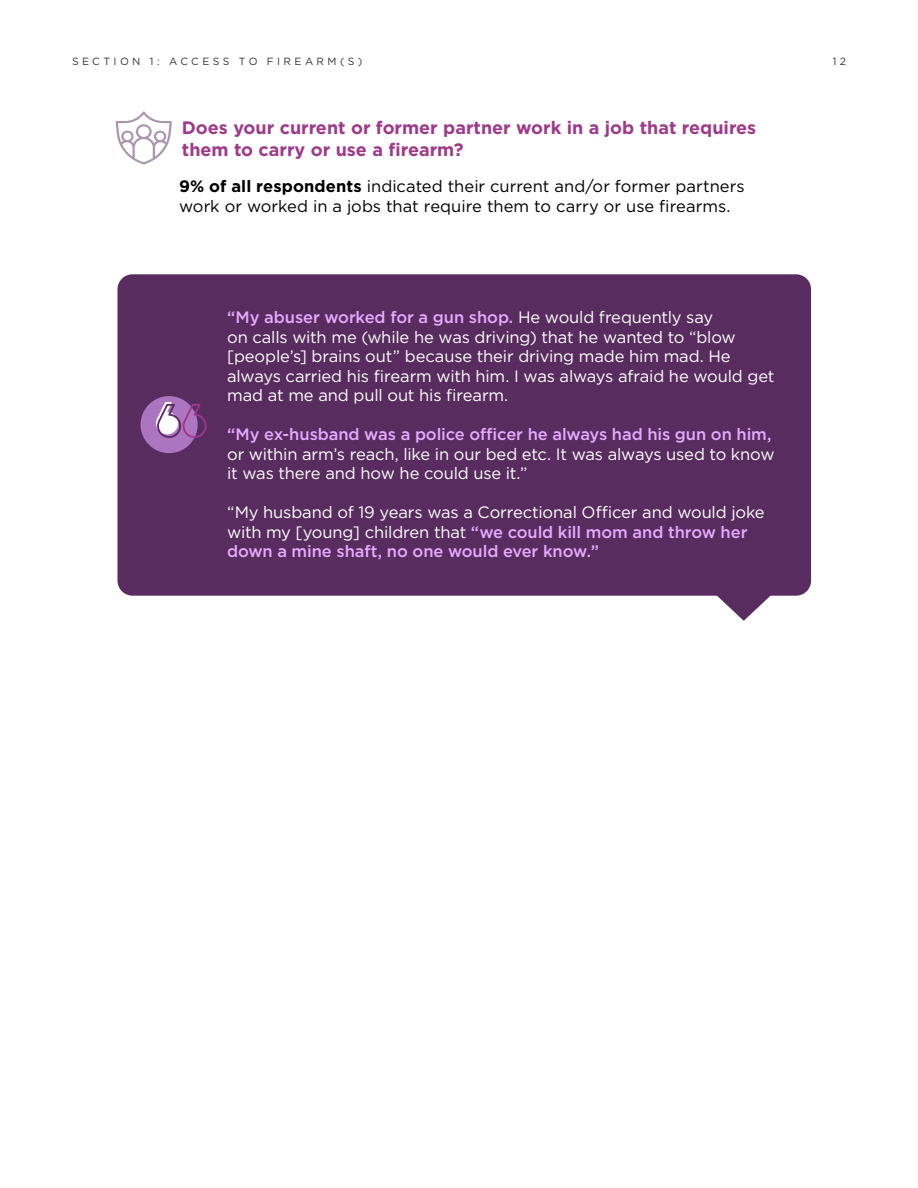
<style>
.page{position:relative;width:918px;height:1188px;background:#fff}
.page>*{position:absolute;margin:0;border:0;box-sizing:border-box;transform-origin:0 0}
.t1{font:700 18px/21.6px "Gotham";color:#9e3a8a}
.t2{font:16.5px/19.5px "Gotham";letter-spacing:-.01em;color:#fff}
.t3{font:16.5px/19.8px "Gotham";color:#000}
.t4{font:500 16.5px "Gotham";letter-spacing:-.005em;color:#e3aaff}
.t5{font:10.35px "Gotham";letter-spacing:.33em;color:#333132}
.s1{font-weight:700}
.s2{font-weight:500;color:#e3aaff}
</style>
<div class="page">
<svg style="left:116px;top:111px;width:56px;height:54px"></svg>
<div style="left:117px;top:274px;width:694px;height:322px;background:#592c5f;border-radius:15px"></div>
<div style="left:141px;top:396px;width:57px;height:57px;background:#ac75bf;border-radius:50%"></div>
<svg style="left:156px;top:402px;width:51px;height:37px"></svg>
<svg style="left:708px;top:595px;width:72px;height:26px"></svg>
<p class="t5" style="left:72px;top:55px;width:292px">SECTION 1: ACCESS TO FIREARM(S)</p>
<p class="t5" style="left:833px;top:54px;width:15px">1 2</p>
<p class="t1" style="left:182px;top:117px;width:576px">Does your current or former partner work in a job that requires them to carry or use a firearm?</p>
<p class="t3" style="left:179px;top:176px;width:567px"><span class="s1">9% of all respondents</span> indicated their current and/or former partners work or worked in a jobs that require them to carry or use firearms.</p>
<p class="t2" style="left:227px;top:307px;width:549px"><span class="s2">“My abuser worked for a gun shop.</span> He would frequently say<br>on calls with me (while he was driving) that he wanted to “blow [people’s] brains out” because their driving made him mad. He always carried his firearm with him. I was always afraid he would get mad at me and pull out his firearm.</p>
<p class="t4" style="left:227px;top:423px;width:546px">“My ex-husband was a police officer he always had his gun on him,</p>
<p class="t2" style="left:227px;top:444px;width:549px">or within arm’s reach, like in our bed etc. It was always used to know it was there and how he could use it.”</p>
<p class="t2" style="left:227px;top:502px;width:539px">“My husband of 19 years was a Correctional Officer and would joke with my [young] children that <span class="s2">“we could kill mom and throw her down a mine shaft, no one would ever know.”</span></p>
</div>
